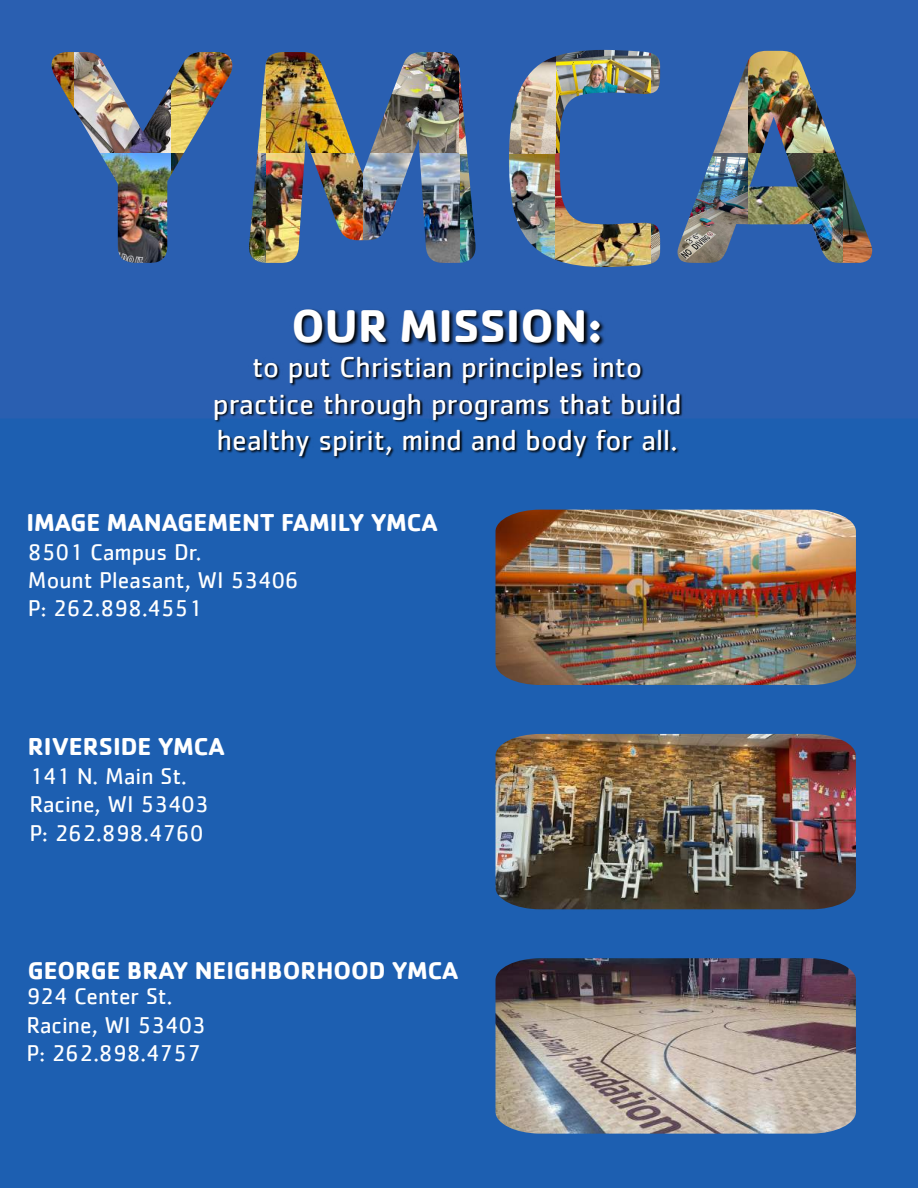
<style>
.page{position:relative;width:918px;height:1188px;background:#1d5fb1}
.page>*{position:absolute;margin:0;border:0;box-sizing:border-box;transform-origin:0 0}
.t1{font:700 47.4px "Cachet";color:#fff}
.t2{font:30px/36px "Cachet";color:#fff;text-align:center}
.t3{font:700 25.2px "Cachet";color:#fff}
.t4{font:23.55px/28.3px "Cachet";color:#fff}
</style>
<div class="page">
<img style="left:0;top:0;width:918px;height:418px">
<img style="left:277px;top:285px;width:385px;height:59px">
<img style="left:206px;top:344px;width:515px;height:115px">
<img style="left:496px;top:510px;width:360px;height:175px">
<img style="left:496px;top:734px;width:360px;height:175px">
<img style="left:496px;top:958px;width:360px;height:176px">
<h1 class="t1" style="left:292px;top:295px;width:313px">OUR MISSION:</h1>
<p class="t2" style="left:213px;top:349px;width:470px">to put Christian principles into practice through programs that build healthy spirit, mind and body for all.</p>
<p class="t3" style="left:26px;top:506px;width:413px">IMAGE MANAGEMENT FAMILY YMCA</p>
<p class="t4" style="left:28px;top:537px;width:273px">8501 Campus Dr.<br>Mount Pleasant, WI 53406<br>P: 262.898.4551</p>
<p class="t3" style="left:28px;top:730px;width:198px">RIVERSIDE YMCA</p>
<p class="t4" style="left:29px;top:762px;width:181px">141 N. Main St.<br>Racine, WI 53403<br>P: 262.898.4760</p>
<p class="t3" style="left:28px;top:954px;width:432px">GEORGE BRAY NEIGHBORHOOD YMCA</p>
<p class="t4" style="left:26px;top:982px;width:181px">924 Center St.<br>Racine, WI 53403<br>P: 262.898.4757</p>
</div>
